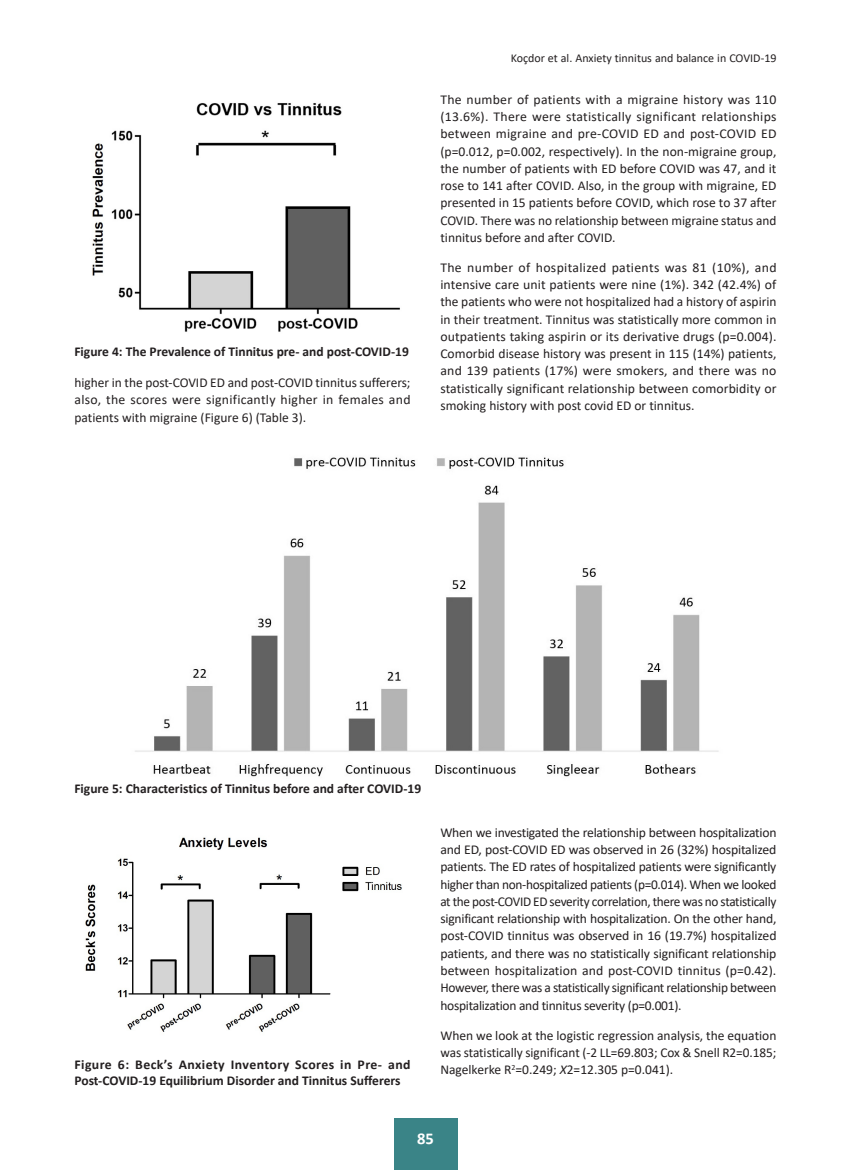
<style>
.page{position:relative;width:851px;height:1170px;background:#fff}
.page>*{position:absolute;margin:0;border:0;box-sizing:border-box;transform-origin:0 0}
.t1{font:700 16.5px "Calibri";color:#fff}
.Ana_metin{font:13.5px/17.2px "Calibri";color:#231f20;text-align:justify}
.Ana_metin-2{font:700 13.5px/16.2px "Calibri";color:#231f20}
.t2{font:12px "Calibri";color:#231f20}
.s1{font-style:italic}
</style>
<div class="page">
<div style="left:393px;top:1118px;width:64px;height:51px;background:#3a8487"></div>
<img style="left:92px;top:103px;width:308px;height:229px">
<img style="left:135px;top:457px;width:584px;height:320px">
<img style="left:85px;top:837px;width:317px;height:195px">
<p class="Ana_metin-2" style="left:74px;top:343px;width:336px">Figure 4: The Prevalence of Tinnitus pre- and post-COVID-19</p>
<p class="Ana_metin" style="left:74px;top:373px;width:337px">higher in the post-COVID ED and post-COVID tinnitus sufferers; also, the scores were significantly higher in females and patients with migraine (Figure 6) (Table 3).</p>
<p class="t2" style="left:510px;top:50px;width:267px">Koçdor et al. Anxiety tinnitus and balance in COVID-19</p>
<p class="Ana_metin" style="left:440px;top:90px;width:337px">The number of patients with a migraine history was 110 (13.6%). There were statistically significant relationships between migraine and pre-COVID ED and post-COVID ED (p=0.012, p=0.002, respectively). In the non-migraine group, the number of patients with ED before COVID was 47, and it rose to 141 after COVID. Also, in the group with migraine, ED presented in 15 patients before COVID, which rose to 37 after COVID. There was no relationship between migraine status and tinnitus before and after COVID.</p>
<p class="Ana_metin" style="left:440px;top:258px;width:337px">The number of hospitalized patients was 81 (10%), and intensive care unit patients were nine (1%). 342 (42.4%) of the patients who were not hospitalized had a history of aspirin in their treatment. Tinnitus was statistically more common in outpatients taking aspirin or its derivative drugs (p=0.004).<br>Comorbid disease history was present in 115 (14%) patients, and 139 patients (17%) were smokers, and there was no statistically significant relationship between comorbidity or smoking history with post covid ED or tinnitus.</p>
<p class="Ana_metin-2" style="left:74px;top:780px;width:348px">Figure 5: Characteristics of Tinnitus before and after COVID-19</p>
<p class="Ana_metin-2" style="left:74px;top:1055px;width:337px">Figure 6: Beck’s Anxiety Inventory Scores in Pre- and<br>Post-COVID-19 Equilibrium Disorder and Tinnitus Sufferers</p>
<p class="Ana_metin" style="left:440px;top:823px;width:337px">When we investigated the relationship between hospitalization and ED, post-COVID ED was observed in 26 (32%) hospitalized patients. The ED rates of hospitalized patients were significantly higher than non-hospitalized patients (p=0.014). When we looked at the post-COVID ED severity correlation, there was no statistically significant relationship with hospitalization. On the other hand, post-COVID tinnitus was observed in 16 (19.7%) hospitalized patients, and there was no statistically significant relationship between hospitalization and post-COVID tinnitus (p=0.42).<br>However, there was a statistically significant relationship between hospitalization and tinnitus severity (p=0.001).</p>
<p class="Ana_metin" style="left:440px;top:1025px;width:337px">When we look at the logistic regression analysis, the equation was statistically significant (-2 LL=69.803; Cox &amp; Snell R2=0.185; Nagelkerke R<sup>2</sup>=0.249; <span class="s1">X</span>2=12.305 p=0.041).</p>
<p class="t1" style="left:417px;top:1126px;width:18px">85</p>
</div>
